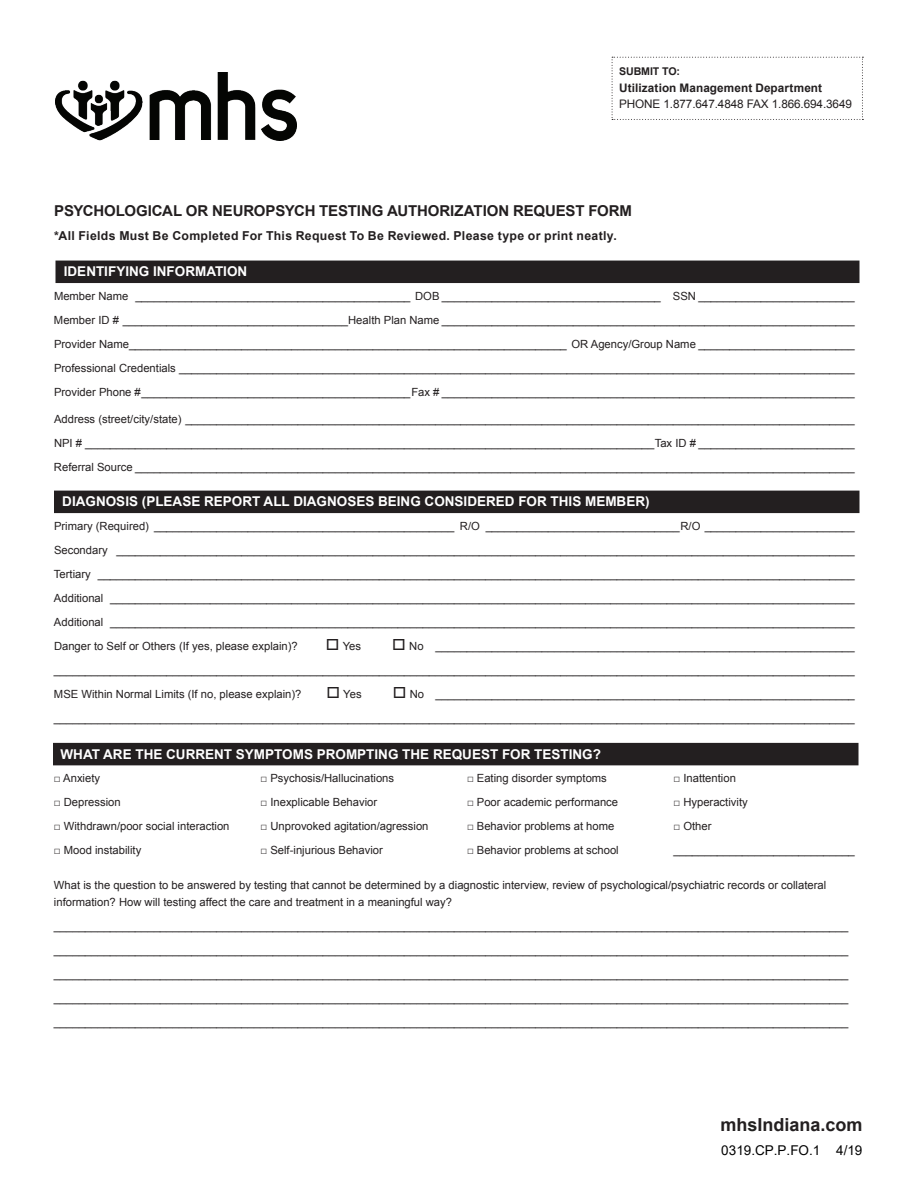
<style>
.page{position:relative;width:918px;height:1188px;background:#fff}
.page>*{position:absolute;margin:0;border:0;box-sizing:border-box;transform-origin:0 0}
.t1{font:700 18px "Arial";color:#231f20}
.t2{font:700 15px "Arial";letter-spacing:-.01em;color:#231f20}
.t3{font:700 13.5px "Arial";color:#fff}
.t4{font:13.5px "Arial";color:#000}
.t5{font:700 12.3px "Arial";letter-spacing:.025em;color:#231f20}
.t6{font:11.7px/16.5px "Arial";letter-spacing:-.01em;color:#231f20}
.t7{font:11.25px/24px "Arial";color:#231f20;text-align:justify}
.t8{font:700 10.65px "Arial";letter-spacing:-.01em;color:#231f20}
.s1{font-weight:700}
.s2{color:#21211f}
</style>
<div class="page">
<img style="left:56px;top:72px;width:240px;height:68px">
<svg style="left:612px;top:57px;width:251px;height:63px"></svg>
<div style="left:56px;top:261px;width:804px;height:22px;background:#231f20"></div>
<div style="left:54px;top:491px;width:806px;height:22px;background:#231f20"></div>
<div style="left:53px;top:743px;width:806px;height:22px;background:#231f20"></div>
<p class="t8" style="left:619px;top:64px;width:62px">SUBMIT TO:</p>
<p class="t6" style="left:619px;top:79px;width:234px"><span class="s1">Utilization Management Department<br></span>PHONE 1.877.647.4848 FAX 1.866.694.3649</p>
<h1 class="t2" style="left:54px;top:201px;width:579px">PSYCHOLOGICAL OR NEUROPSYCH TESTING AUTHORIZATION REQUEST FORM</h1>
<p class="t5" style="left:54px;top:228px;width:564px">*All Fields Must Be Completed For This Request To Be Reviewed. Please type or print neatly.</p>
<h2 class="t3" style="left:64px;top:263px;width:185px">IDENTIFYING INFORMATION</h2>
<p class="t7" style="left:54px;top:284px;width:608px">Member Name ____________________________________________ DOB ___________________________________</p>
<p class="t7" style="left:673px;top:284px;width:183px">SSN _________________________</p>
<p class="t7" style="left:54px;top:308px;width:802px">Member ID # ____________________________________Health Plan Name __________________________________________________________________</p>
<p class="t7" style="left:54px;top:332px;width:802px">Provider Name______________________________________________________________________ OR Agency/Group Name _________________________</p>
<p class="t7" style="left:54px;top:356px;width:802px">Professional Credentials ____________________________________________________________________________________________________________</p>
<p class="t7" style="left:54px;top:380px;width:802px">Provider Phone #___________________________________________Fax # __________________________________________________________________</p>
<p class="t7" style="left:54px;top:407px;width:802px">Address (street/city/state) ___________________________________________________________________________________________________________</p>
<p class="t7" style="left:54px;top:431px;width:802px">NPI # ___________________________________________________________________________________________Tax ID # _________________________</p>
<p class="t7" style="left:54px;top:455px;width:802px">Referral Source ___________________________________________________________________________________________________________________</p>
<h2 class="t3" style="left:62px;top:493px;width:589px">DIAGNOSIS (PLEASE REPORT ALL DIAGNOSES BEING CONSIDERED FOR THIS MEMBER)</h2>
<p class="t7" style="left:54px;top:515px;width:402px">Primary (Required) ________________________________________________</p>
<p class="t7" style="left:460px;top:515px;width:396px">R/O _______________________________R/O ________________________</p>
<p class="t7" style="left:54px;top:538px;width:802px">Secondary ______________________________________________________________________________________________________________________</p>
<p class="t7" style="left:54px;top:562px;width:802px">Tertiary _________________________________________________________________________________________________________________________</p>
<p class="t7" style="left:54px;top:586px;width:802px">Additional _______________________________________________________________________________________________________________________</p>
<p class="t7" style="left:54px;top:610px;width:802px">Additional _______________________________________________________________________________________________________________________</p>
<p class="t7" style="left:54px;top:634px;width:245px">Danger to Self or Others (If yes, please explain)?</p>
<p class="t7" style="left:326px;top:635px;width:37px">□ Yes</p>
<p class="t7" style="left:54px;top:635px;width:802px;text-indent:338px">□ No ___________________________________________________________________ ________________________________________________________________________________________________________________________________ MSE Within Normal Limits (If no, please explain)?</p>
<p class="t7" style="left:327px;top:683px;width:37px">□ Yes</p>
<p class="t7" style="left:393px;top:683px;width:33px">□ No</p>
<p class="t7" style="left:54px;top:683px;width:802px;text-align:right">___________________________________________________________________ ________________________________________________________________________________________________________________________________</p>
<h2 class="t3" style="left:61px;top:745px;width:542px">WHAT ARE THE CURRENT SYMPTOMS PROMPTING THE REQUEST FOR TESTING?</h2>
<p class="t7" style="left:54px;top:767px;width:48px">□ Anxiety</p>
<p class="t7" style="left:54px;top:791px;width:68px">□ Depression</p>
<p class="t7" style="left:54px;top:815px;width:177px">□ Withdrawn/poor social interaction</p>
<p class="t7" style="left:54px;top:839px;width:89px">□ Mood instability</p>
<p class="t7" style="left:261px;top:767px;width:135px">□ Psychosis/Hallucinations</p>
<p class="t7" style="left:261px;top:791px;width:118px">□ Inexplicable Behavior</p>
<p class="t7" style="left:261px;top:815px;width:170px">□ Unprovoked agitation/agression</p>
<p class="t7" style="left:261px;top:839px;width:124px">□ Self-injurious Behavior</p>
<p class="t7" style="left:467px;top:767px;width:141px">□ Eating disorder symptoms</p>
<p class="t7" style="left:467px;top:791px;width:153px">□ Poor academic performance</p>
<p class="t7" style="left:467px;top:815px;width:149px">□ Behavior problems at home</p>
<p class="t7" style="left:467px;top:839px;width:153px">□ Behavior problems at school</p>
<p class="t7" style="left:674px;top:767px;width:64px">□ Inattention</p>
<p class="t7" style="left:674px;top:791px;width:76px">□ Hyperactivity</p>
<p class="t7" style="left:674px;top:815px;width:40px">□ Other</p>
<p class="t7" style="left:674px;top:839px;width:183px">_____________________________</p>
<p class="t7" style="left:54px;top:877px;width:774px;line-height:16.5px">What is the question to be answered by testing that cannot be determined by a diagnostic interview, review of psychological/psychiatric records or collateral information? How will testing affect the care and treatment in a meaningful way?</p>
<p class="t7" style="left:54px;top:914px;width:796px">_______________________________________________________________________________________________________________________________ _______________________________________________________________________________________________________________________________ _______________________________________________________________________________________________________________________________ _______________________________________________________________________________________________________________________________ _______________________________________________________________________________________________________________________________</p>
<h1 class="t1" style="left:720px;top:1113px;width:144px">mh<span class="s2">s</span>Indiana.com</h1>
<p class="t4" style="left:721px;top:1141px;width:143px">0319.CP.P.FO.1 4/19</p>
</div>
